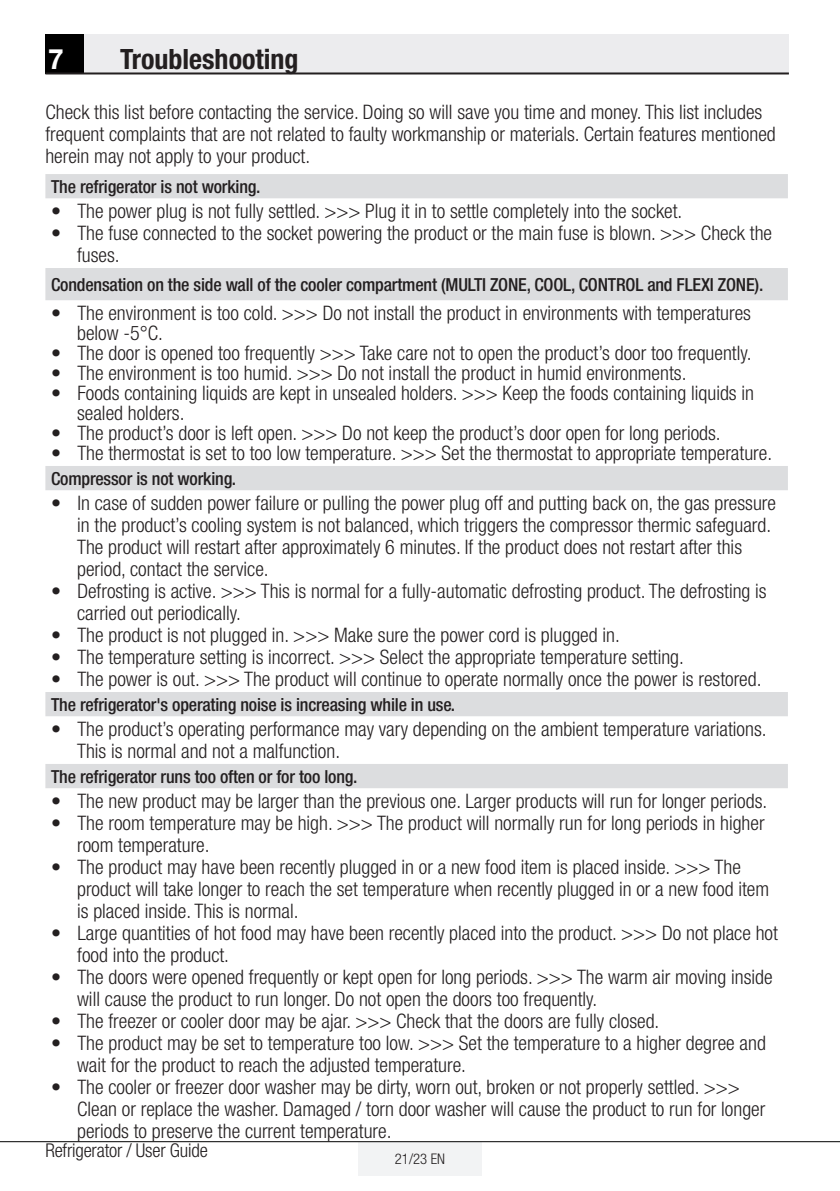
<style>
.page{position:relative;width:840px;height:1191px;background:#fff}
.page>*{position:absolute;margin:0;border:0;box-sizing:border-box;transform-origin:0 0}
.Unite_Baslik__14pt-B{font:700 condensed 28px "Helvetica Neue LT Pro";color:#231f20}
.Unite_Baslik__14pt-B-2{font:700 28px "Helvetica Neue LT Pro";color:#fff}
.Girintili_Yazi_Bulle{font:300 condensed 20px/22px "Helvetica Neue LT Pro";color:#231f20}
.Normal_Yazi__10pt{font:300 condensed 20px/22px "Helvetica Neue LT Pro";color:#231f20}
.t1{font:300 condensed 19px "Helvetica Neue LT Pro";letter-spacing:-.01em;color:#231f20}
.Normal_Yazi_Tablo{font:500 condensed 18px "Helvetica Neue LT Pro";letter-spacing:-.01em;color:#231f20}
.t2{font:300 condensed 14.6px "Helvetica Neue LT Pro";color:#231f20}
.s1{font-weight:700}
</style>
<div class="page">
<div style="left:358px;top:1142px;width:123px;height:33px;background:#f2f3f4"></div>
<hr style="left:0;top:1141px;width:839px;height:1px;background:#000">
<div style="left:45px;top:34px;width:40px;height:40px;background:#000"></div>
<div style="left:85px;top:34px;width:703px;height:40px;background:#ececee"></div>
<hr style="left:45px;top:72px;width:743px;height:2px;background:#231f20">
<svg style="left:45px;top:174px;width:742px;height:614px"></svg>
<p class="Unite_Baslik__14pt-B-2" style="left:48px;top:42px;width:17px">7</p>
<p class="Unite_Baslik__14pt-B" style="left:120px;top:42px;width:180px">Troubleshooting</p>
<p class="Normal_Yazi__10pt" style="left:45px;top:101px;width:731px">Check this list before contacting the service. Doing so will save you time and money. This list includes frequent complaints that are not related to faulty workmanship or materials. Certain features mentioned herein may not apply to your product.</p>
<p class="Normal_Yazi_Tablo" style="left:51px;top:175px;width:211px">The refrigerator is not working.</p>
<p class="Girintili_Yazi_Bulle" style="left:51px;top:200px;width:632px"><span class="s1">•</span> The power plug is not fully settled. &gt;&gt;&gt; Plug it in to settle completely into the socket.</p>
<p class="Girintili_Yazi_Bulle" style="left:77px;top:222px;width:696px;text-indent:-26px"><span class="s1">•</span> The fuse connected to the socket powering the product or the main fuse is blown. &gt;&gt;&gt; Check the fuses.</p>
<p class="Normal_Yazi_Tablo" style="left:51px;top:273px;width:713px">Condensation on the side wall of the cooler compartment (MULTI ZONE, COOL, CONTROL and FLEXI ZONE).</p>
<p class="Girintili_Yazi_Bulle" style="left:77px;top:303px;width:675px;line-height:20px;text-indent:-26px"><span class="s1">•</span> The environment is too cold. &gt;&gt;&gt; Do not install the product in environments with temperatures below -5°C.</p>
<p class="Girintili_Yazi_Bulle" style="left:51px;top:342px;width:701px"><span class="s1">•</span> The door is opened too frequently &gt;&gt;&gt; Take care not to open the product’s door too frequently.</p>
<p class="Girintili_Yazi_Bulle" style="left:51px;top:362px;width:636px"><span class="s1">•</span> The environment is too humid. &gt;&gt;&gt; Do not install the product in humid environments.</p>
<p class="Girintili_Yazi_Bulle" style="left:77px;top:383px;width:678px;line-height:20px;text-indent:-26px"><span class="s1">•</span> Foods containing liquids are kept in unsealed holders. &gt;&gt;&gt; Keep the foods containing liquids in sealed holders.</p>
<p class="Girintili_Yazi_Bulle" style="left:51px;top:422px;width:670px"><span class="s1">•</span> The product’s door is left open. &gt;&gt;&gt; Do not keep the product’s door open for long periods.</p>
<p class="Girintili_Yazi_Bulle" style="left:51px;top:442px;width:722px"><span class="s1">•</span> The thermostat is set to too low temperature. &gt;&gt;&gt; Set the thermostat to appropriate temperature.</p>
<p class="Normal_Yazi_Tablo" style="left:51px;top:467px;width:186px">Compressor is not working.</p>
<p class="Girintili_Yazi_Bulle" style="left:77px;top:492px;width:700px;text-indent:-26px"><span class="s1">•</span> In case of sudden power failure or pulling the power plug off and putting back on, the gas pressure in the product’s cooling system is not balanced, which triggers the compressor thermic safeguard.<br>The product will restart after approximately 6 minutes. If the product does not restart after this period, contact the service.</p>
<p class="Girintili_Yazi_Bulle" style="left:77px;top:580px;width:690px;text-indent:-26px"><span class="s1">•</span> Defrosting is active. &gt;&gt;&gt; This is normal for a fully-automatic defrosting product. The defrosting is carried out periodically.</p>
<p class="Girintili_Yazi_Bulle" style="left:51px;top:624px;width:570px"><span class="s1">•</span> The product is not plugged in. &gt;&gt;&gt; Make sure the power cord is plugged in.</p>
<p class="Girintili_Yazi_Bulle" style="left:51px;top:646px;width:634px"><span class="s1">•</span> The temperature setting is incorrect. &gt;&gt;&gt; Select the appropriate temperature setting.</p>
<p class="Girintili_Yazi_Bulle" style="left:51px;top:668px;width:711px"><span class="s1">•</span> The power is out. &gt;&gt;&gt; The product will continue to operate normally once the power is restored.</p>
<p class="Normal_Yazi_Tablo" style="left:51px;top:693px;width:405px">The refrigerator's operating noise is increasing while in use.</p>
<p class="Girintili_Yazi_Bulle" style="left:77px;top:718px;width:690px;text-indent:-26px"><span class="s1">•</span> The product’s operating performance may vary depending on the ambient temperature variations.<br>This is normal and not a malfunction.</p>
<p class="Normal_Yazi_Tablo" style="left:51px;top:765px;width:307px">The refrigerator runs too often or for too long.</p>
<p class="Girintili_Yazi_Bulle" style="left:51px;top:790px;width:717px"><span class="s1">•</span> The new product may be larger than the previous one. Larger products will run for longer periods.</p>
<p class="Girintili_Yazi_Bulle" style="left:77px;top:812px;width:688px;text-indent:-26px"><span class="s1">•</span> The room temperature may be high. &gt;&gt;&gt; The product will normally run for long periods in higher room temperature.</p>
<p class="Girintili_Yazi_Bulle" style="left:77px;top:856px;width:693px;text-indent:-26px"><span class="s1">•</span> The product may have been recently plugged in or a new food item is placed inside. &gt;&gt;&gt; The product will take longer to reach the set temperature when recently plugged in or a new food item is placed inside. This is normal.</p>
<p class="Girintili_Yazi_Bulle" style="left:77px;top:922px;width:702px;text-indent:-26px"><span class="s1">•</span> Large quantities of hot food may have been recently placed into the product. &gt;&gt;&gt; Do not place hot food into the product.</p>
<p class="Girintili_Yazi_Bulle" style="left:77px;top:966px;width:696px;text-indent:-26px"><span class="s1">•</span> The doors were opened frequently or kept open for long periods. &gt;&gt;&gt; The warm air moving inside will cause the product to run longer. Do not open the doors too frequently.</p>
<p class="Girintili_Yazi_Bulle" style="left:51px;top:1010px;width:609px"><span class="s1">•</span> The freezer or cooler door may be ajar. &gt;&gt;&gt; Check that the doors are fully closed.</p>
<p class="Girintili_Yazi_Bulle" style="left:77px;top:1032px;width:690px;text-indent:-26px"><span class="s1">•</span> The product may be set to temperature too low. &gt;&gt;&gt; Set the temperature to a higher degree and wait for the product to reach the adjusted temperature.</p>
<p class="Girintili_Yazi_Bulle" style="left:77px;top:1076px;width:689px;text-indent:-26px"><span class="s1">•</span> The cooler or freezer door washer may be dirty, worn out, broken or not properly settled. &gt;&gt;&gt;<br>Clean or replace the washer. Damaged / torn door washer will cause the product to run for longer periods to preserve the current temperature.</p>
<p class="t1" style="left:45px;top:1139px;width:164px">Refrigerator / User Guide</p>
<p class="t2" style="left:394px;top:1150px;width:52px">21/23 EN</p>
</div>
